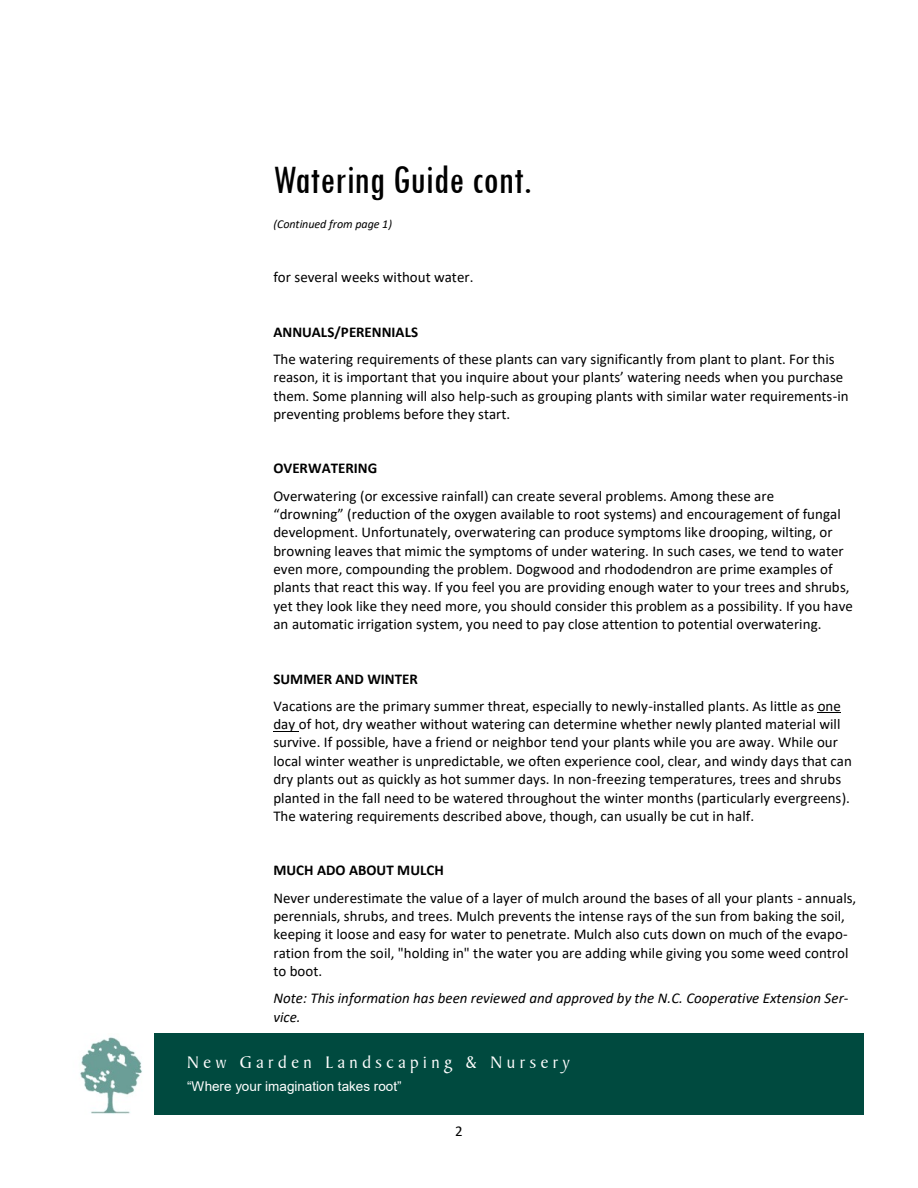
<style>
.page{position:relative;width:918px;height:1188px;background:#fff}
.page>*{position:absolute;margin:0;border:0;box-sizing:border-box;transform-origin:0 0}
.t1{font:condensed 42px "Tw Cen";color:#000}
.t2{font:18px "Baker Signet BT";color:#fff}
.t3{font:15px/18.3px "Calibri";color:#000}
.t4{font:italic 15px/18.3px "Calibri";color:#000}
.t5{font:700 15px "Calibri";color:#000}
.t6{font:13.5px "Arial";color:#fff}
.t7{font:italic 12px "Calibri";color:#000}
</style>
<div class="page">
<svg style="left:273px;top:731px;width:26px;height:1px"></svg>
<div style="left:139px;top:1034px;width:725px;height:81px;background:#004a3f"></div>
<img style="left:80px;top:1034px;width:74px;height:81px">
<h1 class="t1" style="left:273px;top:166px;width:260px">Watering Guide cont.</h1>
<p class="t7" style="left:273px;top:219px;width:120px">(Continued from page 1)</p>
<p class="t3" style="left:273px;top:269px;width:202px">for several weeks without water.</p>
<p class="t5" style="left:273px;top:325px;width:146px">ANNUALS/PERENNIALS</p>
<p class="t3" style="left:273px;top:351px;width:577px">The watering requirements of these plants can vary significantly from plant to plant. For this reason, it is important that you inquire about your plants’ watering needs when you purchase them. Some planning will also help-such as grouping plants with similar water requirements-in preventing problems before they start.</p>
<p class="t5" style="left:273px;top:462px;width:105px">OVERWATERING</p>
<p class="t3" style="left:273px;top:488px;width:581px">Overwatering (or excessive rainfall) can create several problems. Among these are<br>“drowning” (reduction of the oxygen available to root systems) and encouragement of fungal development. Unfortunately, overwatering can produce symptoms like drooping, wilting, or browning leaves that mimic the symptoms of under watering. In such cases, we tend to water even more, compounding the problem. Dogwood and rhododendron are prime examples of plants that react this way. If you feel you are providing enough water to your trees and shrubs, yet they look like they need more, you should consider this problem as a possibility. If you have an automatic irrigation system, you need to pay close attention to potential overwatering.</p>
<p class="t5" style="left:273px;top:672px;width:146px">SUMMER AND WINTER</p>
<p class="t3" style="left:273px;top:698px;width:580px">Vacations are the primary summer threat, especially to newly-installed plants. As little as one day of hot, dry weather without watering can determine whether newly planted material will survive. If possible, have a friend or neighbor tend your plants while you are away. While our local winter weather is unpredictable, we often experience cool, clear, and windy days that can dry plants out as quickly as hot summer days. In non-freezing temperatures, trees and shrubs planted in the fall need to be watered throughout the winter months (particularly evergreens).<br>The watering requirements described above, though, can usually be cut in half.</p>
<p class="t5" style="left:273px;top:864px;width:172px">MUCH ADO ABOUT MULCH</p>
<p class="t3" style="left:273px;top:890px;width:584px">Never underestimate the value of a layer of mulch around the bases of all your plants - annuals, perennials, shrubs, and trees. Mulch prevents the intense rays of the sun from baking the soil, keeping it loose and easy for water to penetrate. Mulch also cuts down on much of the evapo&shy;ration from the soil, "holding in" the water you are adding while giving you some weed control to boot.</p>
<p class="t4" style="left:273px;top:990px;width:576px">Note: This information has been reviewed and approved by the N.C. Cooperative Extension Ser&shy;vice.</p>
<p class="t2" style="left:187px;top:1054px;width:384px">N e w G a r d e n L a n d s c a p i n g &amp; N u r s e r y</p>
<p class="t6" style="left:187px;top:1082px;width:216px">“Where your imagination takes root”</p>
<p class="t3" style="left:455px;top:1123px;width:9px">2</p>
</div>
